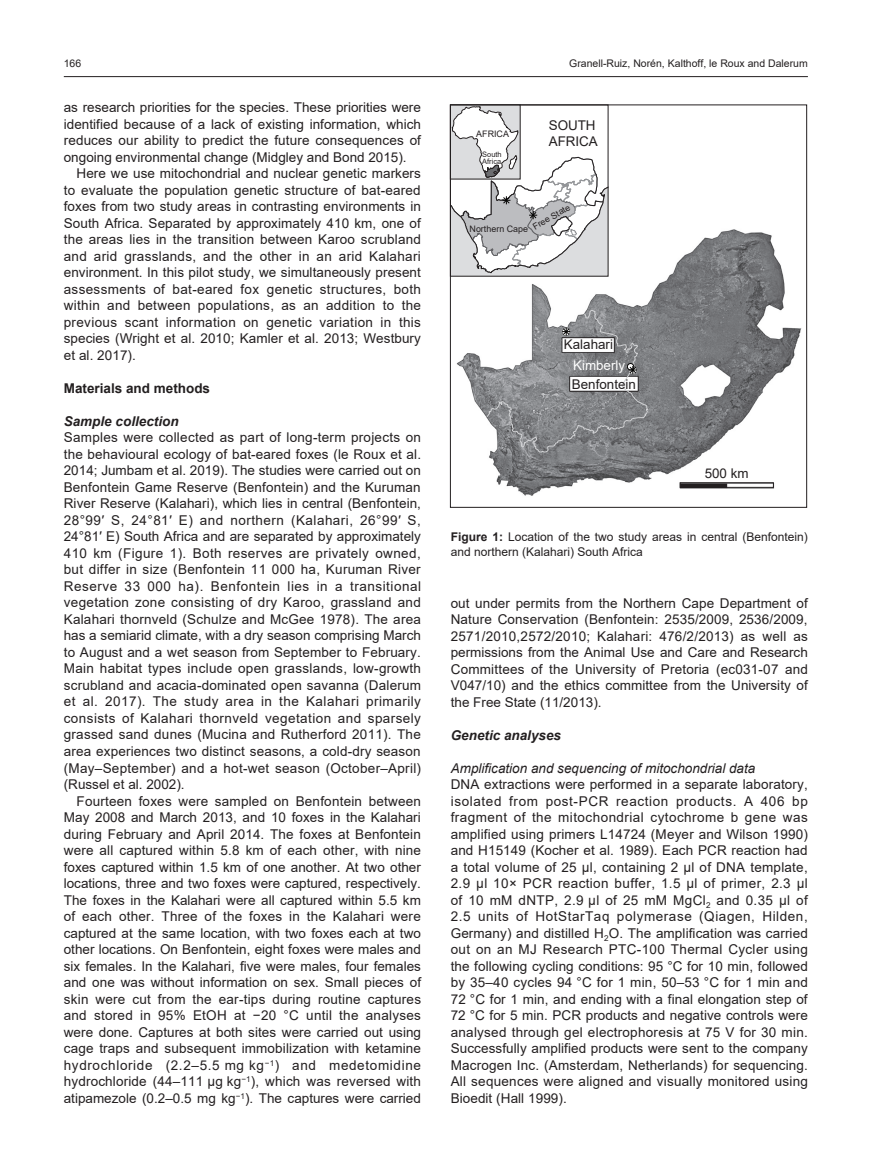
<style>
.page{position:relative;width:893px;height:1170px;background:#fff}
.page>*{position:absolute;margin:0;border:0;box-sizing:border-box;transform-origin:0 0}
.t1{font:13.5px/16.5px "Arial";letter-spacing:.005em;color:#231f20;text-align:justify}
.t2{font:italic 13.5px "Arial";color:#231f20}
.t3{font:italic 700 13.5px "Arial";color:#231f20}
.t4{font:700 13.5px "Arial";color:#231f20}
.t5{font:13.35px/16px "Arial";color:#231f20}
.t6{font:13.35px "Arial";color:#fff}
.t7{font:12px/15px "Arial";color:#231f20}
.t8{font:10.5px "Arial";color:#231f20}
.t9{font:8.85px "Arial";color:#231f20}
.t10{font:7.5px/6.8px "Arial";color:#231f20}
.s1{font-weight:700}
</style>
<div class="page">
<hr style="left:64px;top:76px;width:744px;height:1px;background:#231f20">
<img style="left:456px;top:229px;width:346px;height:267px">
<svg style="left:486px;top:310px;width:162px;height:143px"></svg>
<svg style="left:449px;top:104px;width:160px;height:173px"></svg>
<div style="left:450px;top:104px;width:357px;height:403px;border:1px solid #231f20"></div>
<div style="left:680px;top:482px;width:94px;height:5px;border:1px solid #231f20"></div>
<p class="t8" style="left:64px;top:56px;width:19px">166</p>
<p class="t8" style="left:569px;top:57px;width:240px">Granell-Ruiz, Norén, Kalthoff, le Roux and Dalerum</p>
<p class="t1" style="left:64px;top:99px;width:359px">as research priorities for the species. These priorities were identified because of a lack of existing information, which reduces our ability to predict the future consequences of ongoing environmental change (Midgley and Bond 2015).</p>
<p class="t1" style="left:64px;top:165px;width:359px;text-indent:13px">Here we use mitochondrial and nuclear genetic markers to evaluate the population genetic structure of bat-eared foxes from two study areas in contrasting environments in South Africa. Separated by approximately 410 km, one of the areas lies in the transition between Karoo scrubland and arid grasslands, and the other in an arid Kalahari environment. In this pilot study, we simultaneously present assessments of bat-eared fox genetic structures, both within and between populations, as an addition to the previous scant information on genetic variation in this species (Wright et al. 2010; Kamler et al. 2013; Westbury et al. 2017).</p>
<p class="t4" style="left:64px;top:378px;width:148px">Materials and methods</p>
<p class="t3" style="left:64px;top:412px;width:116px">Sample collection</p>
<p class="t1" style="left:64px;top:429px;width:359px">Samples were collected as part of long-term projects on the behavioural ecology of bat-eared foxes (le Roux et al.<br>2014; Jumbam et al. 2019). The studies were carried out on Benfontein Game Reserve (Benfontein) and the Kuruman River Reserve (Kalahari), which lies in central (Benfontein, 28°99′ S, 24°81′ E) and northern (Kalahari, 26°99′ S, 24°81′ E) South Africa and are separated by approximately 410 km (Figure 1). Both reserves are privately owned, but differ in size (Benfontein 11 000 ha, Kuruman River Reserve 33 000 ha). Benfontein lies in a transitional vegetation zone consisting of dry Karoo, grassland and Kalahari thornveld (Schulze and McGee 1978). The area has a semiarid climate, with a dry season comprising March to August and a wet season from September to February.<br>Main habitat types include open grasslands, low-growth scrubland and acacia-dominated open savanna (Dalerum et al. 2017). The study area in the Kalahari primarily consists of Kalahari thornveld vegetation and sparsely grassed sand dunes (Mucina and Rutherford 2011). The area experiences two distinct seasons, a cold-dry season (May–September) and a hot-wet season (October–April) (Russel et al. 2002).</p>
<p class="t1" style="left:64px;top:792px;width:359px;text-indent:13px">Fourteen foxes were sampled on Benfontein between May 2008 and March 2013, and 10 foxes in the Kalahari during February and April 2014. The foxes at Benfontein were all captured within 5.8 km of each other, with nine foxes captured within 1.5 km of one another. At two other locations, three and two foxes were captured, respectively.<br>The foxes in the Kalahari were all captured within 5.5 km of each other. Three of the foxes in the Kalahari were captured at the same location, with two foxes each at two other locations. On Benfontein, eight foxes were males and six females. In the Kalahari, five were males, four females and one was without information on sex. Small pieces of skin were cut from the ear-tips during routine captures and stored in 95% EtOH at −20 °C until the analyses were done. Captures at both sites were carried out using cage traps and subsequent immobilization with ketamine hydrochloride (2.2–5.5 mg kg<sup>−1</sup>) and medetomidine hydrochloride (44–111 µg kg<sup>−1</sup>), which was reversed with atipamezole (0.2–0.5 mg kg<sup>−1</sup>). The captures were carried</p>
<p class="t5" style="left:549px;top:117px;width:51px">SOUTH<br>AFRICA</p>
<p class="t9" style="left:476px;top:128px;width:34px">AFRICA</p>
<p class="t10" style="left:482px;top:151px;width:21px">South<br>Africa</p>
<p class="t9" style="left:530px;top:222px;width:43px;rotate:-30deg">Free State</p>
<p class="t9" style="left:470px;top:223px;width:60px">Northern Cape</p>
<p class="t5" style="left:564px;top:337px;width:51px">Kalahari</p>
<p class="t5" style="left:572px;top:376px;width:65px">Benfontein</p>
<p class="t6" style="left:573px;top:355px;width:54px">Kimberly</p>
<p class="t5" style="left:705px;top:465px;width:45px">500 km</p>
<p class="t7" style="left:451px;top:529px;width:359px"><span class="s1">Figure 1:</span> Location of the two study areas in central (Benfontein) and northern (Kalahari) South Africa</p>
<p class="t1" style="left:451px;top:594px;width:359px">out under permits from the Northern Cape Department of Nature Conservation (Benfontein: 2535/2009, 2536/2009, 2571/2010,2572/2010; Kalahari: 476/2/2013) as well as permissions from the Animal Use and Care and Research Committees of the University of Pretoria (ec031-07 and V047/10) and the ethics committee from the University of the Free State (11/2013).</p>
<p class="t3" style="left:451px;top:725px;width:112px">Genetic analyses</p>
<p class="t2" style="left:451px;top:759px;width:306px">Amplification and sequencing of mitochondrial data</p>
<p class="t1" style="left:451px;top:776px;width:359px">DNA extractions were performed in a separate laboratory, isolated from post-PCR reaction products. A 406 bp fragment of the mitochondrial cytochrome b gene was amplified using primers L14724 (Meyer and Wilson 1990) and H15149 (Kocher et al. 1989). Each PCR reaction had a total volume of 25 µl, containing 2 µl of DNA template, 2.9 µl 10× PCR reaction buffer, 1.5 µl of primer, 2.3 µl of 10 mM dNTP, 2.9 µl of 25 mM MgCl<sub>2</sub> and 0.35 µl of 2.5 units of HotStarTaq polymerase (Qiagen, Hilden, Germany) and distilled H<sub>2</sub>O. The amplification was carried out on an MJ Research PTC-100 Thermal Cycler using the following cycling conditions: 95 °C for 10 min, followed by 35–40 cycles 94 °C for 1 min, 50–53 °C for 1 min and 72 °C for 1 min, and ending with a final elongation step of 72 °C for 5 min. PCR products and negative controls were analysed through gel electrophoresis at 75 V for 30 min.<br>Successfully amplified products were sent to the company Macrogen Inc. (Amsterdam, Netherlands) for sequencing.<br>All sequences were aligned and visually monitored using Bioedit (Hall 1999).</p>
</div>
